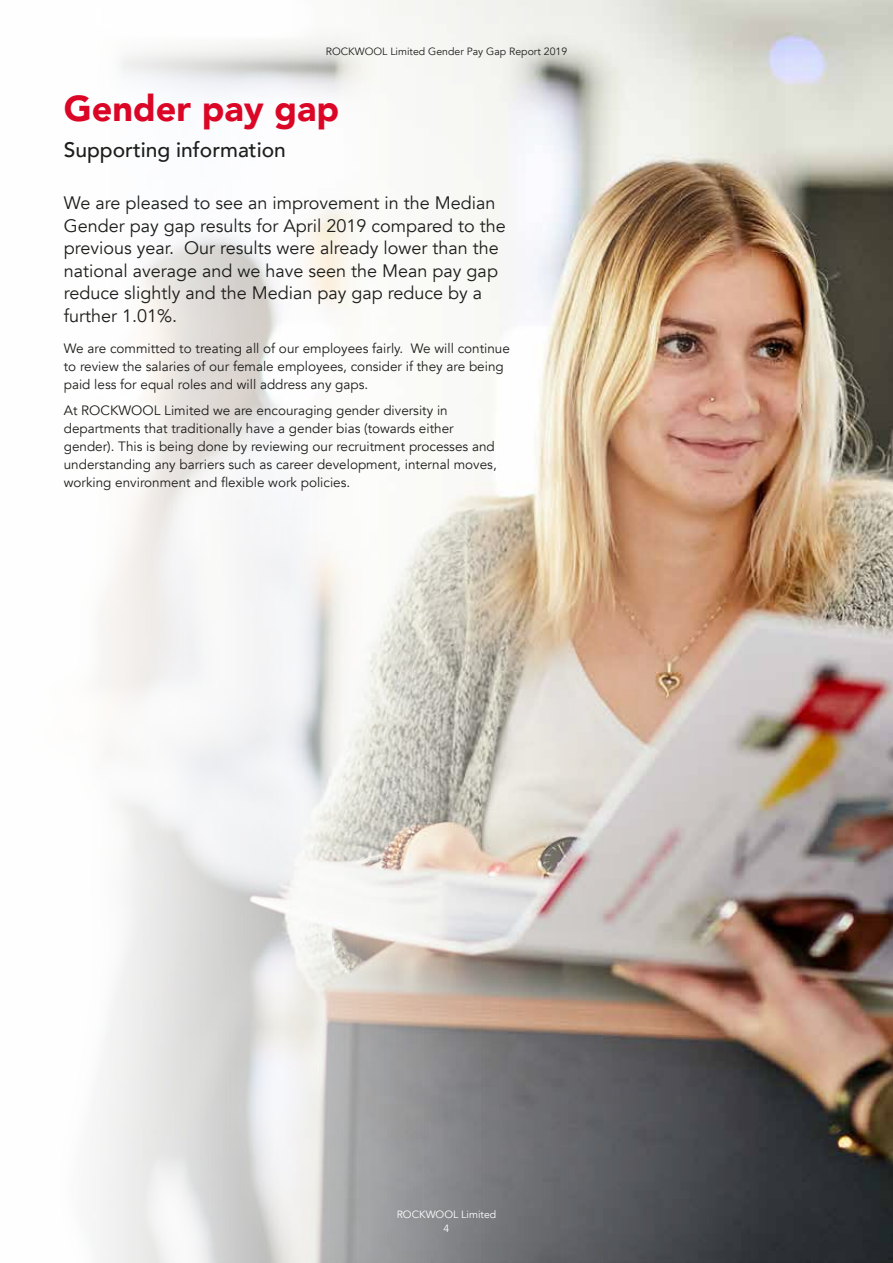
<style>
.page{position:relative;width:893px;height:1263px;background:#fff}
.page>*{position:absolute;margin:0;border:0;box-sizing:border-box;transform-origin:0 0}
.t1{font:900 36px "Avenir";color:#db0626}
.t2{font:500 21px "Avenir";color:#1d1d1b}
.t3{font:18px/22.5px "Avenir";color:#1d1d1b}
.t4{font:13.5px/18px "Avenir";color:#1d1d1b}
.t5{font:10.5px "Avenir";color:#1d1d1b}
.t6{font:10.5px/13.5px "Avenir";color:#fff;text-align:center}
</style>
<div class="page">
<img style="left:96px;top:0;width:797px;height:1263px">
<p class="t5" style="left:326px;top:45px;width:243px">ROCKWOOL Limited Gender Pay Gap Report 2019</p>
<h1 class="t1" style="left:64px;top:78px;width:277px">Gender pay gap</h1>
<h2 class="t2" style="left:64px;top:132px;width:224px">Supporting information</h2>
<p class="t3" style="left:64px;top:192px;width:443px">We are pleased to see an improvement in the Median Gender pay gap results for April 2019 compared to the previous year. Our results were already lower than the national average and we have seen the Mean pay gap reduce slightly and the Median pay gap reduce by a further 1.01%.</p>
<p class="t4" style="left:64px;top:339px;width:448px">We are committed to treating all of our employees fairly. We will continue to review the salaries of our female employees, consider if they are being paid less for equal roles and will address any gaps.</p>
<p class="t4" style="left:64px;top:402px;width:434px">At ROCKWOOL Limited we are encouraging gender diversity in departments that traditionally have a gender bias (towards either gender). This is being done by reviewing our recruitment processes and understanding any barriers such as career development, internal moves, working environment and flexible work policies.</p>
<p class="t6" style="left:397px;top:1208px;width:101px">ROCKWOOL Limited<br>4</p>
</div>
